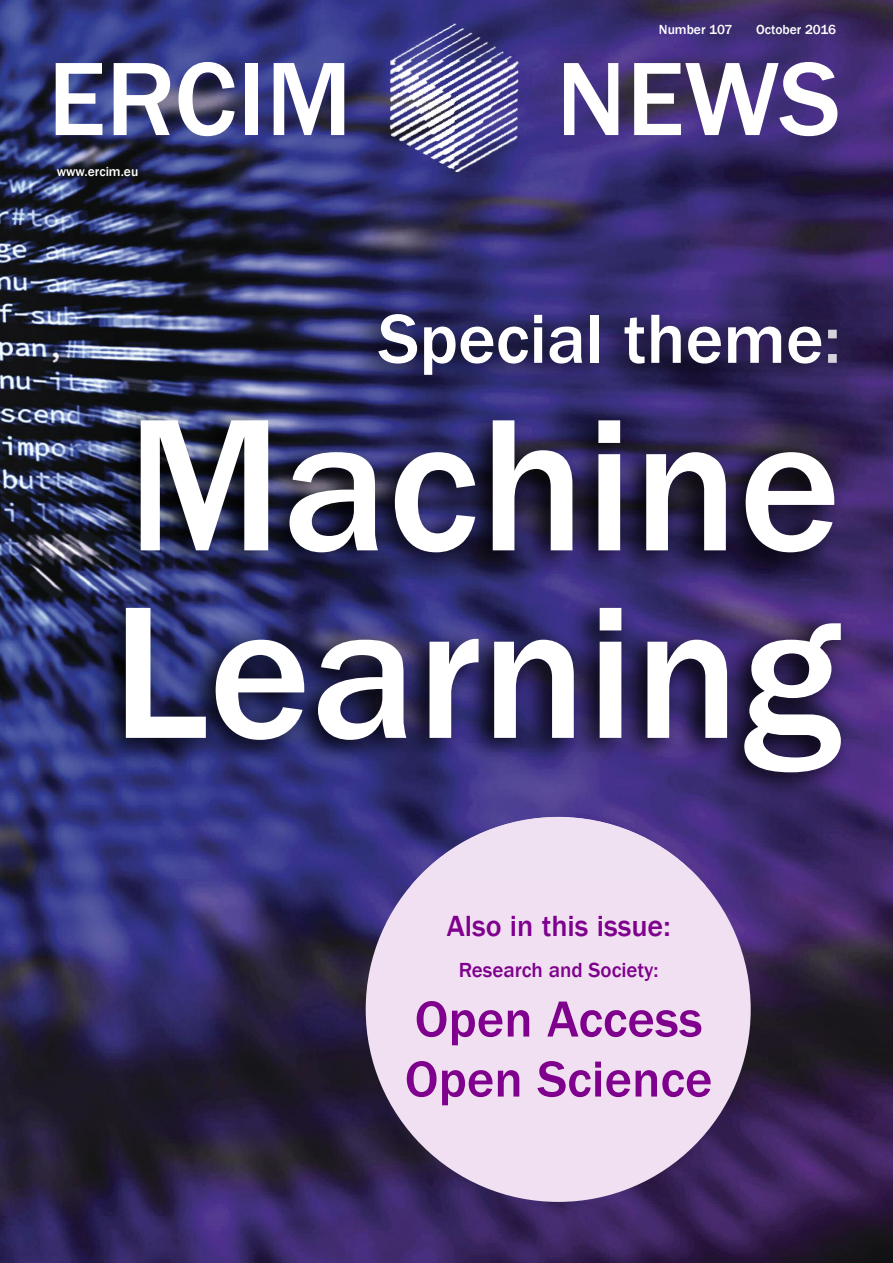
<style>
.page{position:relative;width:893px;height:1263px;background:#fff}
.page>*{position:absolute;margin:0;border:0;box-sizing:border-box;transform-origin:0 0}
.t1{font:500 195px/187.5px "Franklin Gothic";color:#fff}
.t2{font:500 108px "Franklin Gothic";color:#fff}
.t3{font:500 72px "Franklin Gothic";color:#fff}
.t4{font:500 52.5px/60px "Franklin Gothic";color:#7f008d}
.t5{font:500 30px "Franklin Gothic";color:#7f008d}
.t6{font:500 21px "Franklin Gothic";color:#7f008d}
.t7{font:500 13.5px "Franklin Gothic";color:#fff}
</style>
<div class="page">
<img style="left:0;top:0;width:893px;height:1263px">
<div style="left:366px;top:817px;width:385px;height:385px;background:#f0e0f1;border-radius:50%"></div>
<img style="left:383px;top:18px;width:145px;height:160px">
<img style="left:410px;top:817px;width:296px;height:69px">
<img style="left:828px;top:330px;width:9px;height:33px">
<p class="t7" style="left:659px;top:22px;width:75px">Number 107</p>
<p class="t7" style="left:756px;top:22px;width:81px">October 2016</p>
<h2 class="t2" style="left:48px;top:36px;width:306px">ERCIM</h2>
<h2 class="t2" style="left:556px;top:36px;width:286px">NEWS</h2>
<p class="t7" style="left:57px;top:164px;width:83px">www.ercim.eu</p>
<h3 class="t3" style="left:378px;top:297px;width:447px">Special theme</h3>
<h1 class="t1" style="left:112px;top:388px;width:731px">Machine<br>Learning</h1>
<h3 class="t5" style="left:447px;top:908px;width:225px">Also in this issue:</h3>
<h3 class="t6" style="left:459px;top:957px;width:201px">Research and Society:</h3>
<h3 class="t4" style="left:405px;top:988px;width:309px">Open Access<br>Open Science</h3>
</div>
